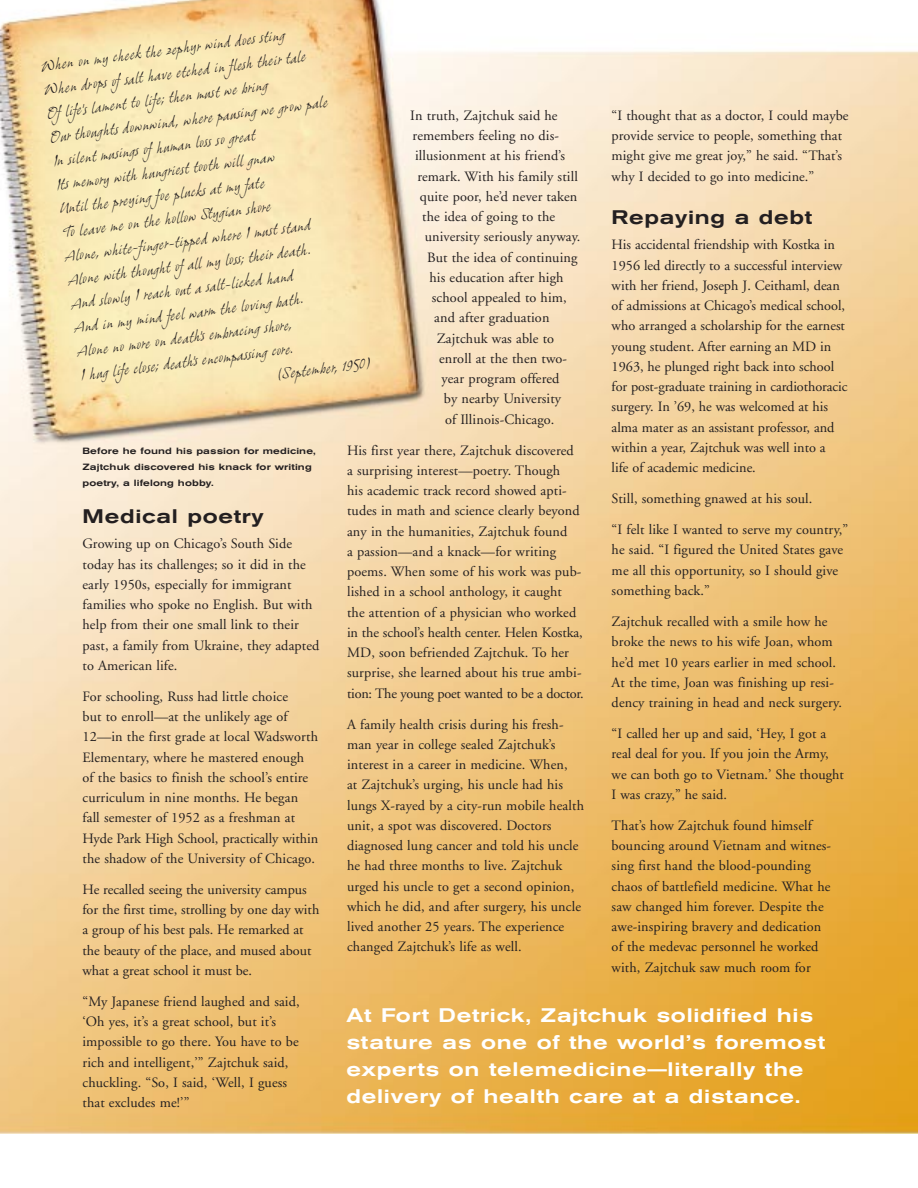
<style>
.page{position:relative;width:918px;height:1188px;background:#fff}
.page>*{position:absolute;margin:0;border:0;box-sizing:border-box;transform-origin:0 0}
.t1{font:500 expanded 19.5px/27px "Akzidenz Grotesk BE";letter-spacing:.035em;color:#fff}
.t2{font:500 expanded 19.5px "Akzidenz Grotesk BE";letter-spacing:.04em;color:#231f20}
.t3{font:14.25px/20.2px "Adobe Garamond";letter-spacing:.01em;color:#231f20}
.t4{font:italic 14.25px "Grimshaw Hand ITC";color:#231f20}
.t5{font:500 expanded 9px/15.8px "Akzidenz Grotesk BE";letter-spacing:.015em;color:#231f20}
.s1{font-family:"Akzidenz Grotesk";font-weight:700;font-stretch:normal}
</style>
<div class="page">
<img style="left:0;top:0;width:918px;height:1134px">
<p class="t4" style="left:40px;top:59px;width:247px;rotate:-7deg">When on my cheek the zephyr wind does sting</p>
<p class="t4" style="left:43px;top:82px;width:266px;rotate:-7deg">When drops of salt have etched in flesh their tale</p>
<p class="t4" style="left:46px;top:106px;width:224px;rotate:-7deg">Of life’s lament to life; then must we bring</p>
<p class="t4" style="left:50px;top:130px;width:282px;rotate:-7deg">Our thoughts downwind, where pausing we grow pale</p>
<p class="t3" style="left:410px;top:106px;width:149px">In truth, Zajtchuk said he</p>
<p class="t3" style="left:413px;top:127px;width:148px">remembers feeling no dis-</p>
<p class="t3" style="left:415px;top:147px;width:152px">illusionment at his friend’s</p>
<p class="t3" style="left:417px;top:167px;width:162px">remark. With his family still</p>
<p class="t3" style="left:420px;top:187px;width:159px">quite poor, he’d never taken</p>
<p class="t3" style="left:422px;top:208px;width:135px">the idea of going to the</p>
<p class="t3" style="left:425px;top:228px;width:157px">university seriously anyway.</p>
<p class="t3" style="left:427px;top:248px;width:152px">But the idea of continuing</p>
<p class="t3" style="left:429px;top:268px;width:136px">his education after high</p>
<p class="t3" style="left:432px;top:289px;width:136px">school appealed to him,</p>
<p class="t3" style="left:434px;top:309px;width:117px">and after graduation</p>
<p class="t3" style="left:437px;top:329px;width:119px">Zajtchuk was able to</p>
<p class="t3" style="left:439px;top:349px;width:130px">enroll at the then two-</p>
<p class="t3" style="left:442px;top:370px;width:119px">year program offered</p>
<p class="t3" style="left:444px;top:390px;width:119px">by nearby University</p>
<p class="t3" style="left:445px;top:410px;width:111px">of Illinois-Chicago.</p>
<p class="t3" style="left:347px;top:441px;width:238px">His first year there, Zajtchuk discovered<br>a surprising interest—poetry. Though<br>his academic track record showed apti&shy;tudes in math and science clearly beyond any in the humanities, Zajtchuk found<br>a passion—and a knack—for writing poems. When some of his work was pub&shy;lished in a school anthology, it caught<br>the attention of a physician who worked in the school’s health center. Helen Kostka, MD, soon befriended Zajtchuk. To her surprise, she learned about his true ambi&shy;tion: The young poet wanted to be a doctor.</p>
<p class="t3" style="left:347px;top:715px;width:238px">A family health crisis during his fresh&shy;man year in college sealed Zajtchuk’s interest in a career in medicine. When,<br>at Zajtchuk’s urging, his uncle had his lungs X-rayed by a city-run mobile health unit, a spot was discovered. Doctors diagnosed lung cancer and told his uncle he had three months to live. Zajtchuk urged his uncle to get a second opinion, which he did, and after surgery, his uncle lived another 25 years. The experience changed Zajtchuk’s life as well.</p>
<p class="t3" style="left:612px;top:106px;width:238px">“I thought that as a doctor, I could maybe provide service to people, something that might give me great joy,” he said. “That’s why I decided to go into medicine.”</p>
<h1 class="t2" style="left:612px;top:210px;width:202px">Repaying a debt</h1>
<p class="t3" style="left:612px;top:236px;width:237px">His accidental friendship with Kostka in 1956 led directly to a successful interview with her friend, Joseph J. Ceithaml, dean of admissions at Chicago’s medical school, who arranged a scholarship for the earnest young student. After earning an MD in 1963, he plunged right back into school for post-graduate training in cardiothoracic surgery. In ’69, he was welcomed at his alma mater as an assistant professor, and within a year, Zajtchuk was well into a<br>life of academic medicine.</p>
<p class="t3" style="left:612px;top:484px;width:238px;line-height:31px">Still, something gnawed at his soul.<br>“I felt like I wanted to serve my country,”</p>
<p class="t3" style="left:612px;top:541px;width:233px">he said. “I figured the United States gave me all this opportunity, so I should give something back.”</p>
<p class="t3" style="left:612px;top:613px;width:232px">Zajtchuk recalled with a smile how he broke the news to his wife Joan, whom he’d met 10 years earlier in med school.<br>At the time, Joan was finishing up resi&shy;dency training in head and neck surgery.</p>
<p class="t3" style="left:612px;top:725px;width:234px">“I called her up and said, ‘Hey, I got a real deal for you. If you join the Army, we can both go to Vietnam.’ She thought I was crazy,” he said.</p>
<p class="t3" style="left:612px;top:817px;width:221px">That’s how Zajtchuk found himself bouncing around Vietnam and witnes&shy;sing first hand the blood-pounding chaos of battlefield medicine. What he saw changed him forever. Despite the awe-inspiring bravery and dedication of the medevac personnel he worked with, Zajtchuk saw much room for</p>
<p class="t4" style="left:53px;top:154px;width:205px;rotate:-7deg">In silent musings of human loss so great</p>
<p class="t4" style="left:56px;top:178px;width:222px;rotate:-7deg">Its memory with hungriest tooth will gnaw</p>
<p class="t4" style="left:59px;top:202px;width:209px;rotate:-7deg">Until the preying foe plucks at my fate</p>
<p class="t4" style="left:62px;top:225px;width:212px;rotate:-7deg">To leave me on the hollow Stygian shore</p>
<p class="t4" style="left:65px;top:249px;width:249px;rotate:-7deg">Alone, white-finger-tipped where I must stand</p>
<p class="t4" style="left:68px;top:273px;width:246px;rotate:-7deg">Alone with thought of all my loss; their death.</p>
<p class="t4" style="left:71px;top:297px;width:225px;rotate:-7deg">And slowly I reach out a salt-licked hand</p>
<p class="t4" style="left:74px;top:320px;width:233px;rotate:-7deg">And in my mind feel warm the loving bath.</p>
<p class="t4" style="left:77px;top:344px;width:218px;rotate:-7deg">Alone no more on death’s embracing shore,</p>
<p class="t4" style="left:80px;top:368px;width:216px;rotate:-7deg">I hug life close; death’s encompassing core.</p>
<p class="t4" style="left:275px;top:368px;width:99px;rotate:-7deg">(September, 1950)</p>
<p class="t5" style="left:83px;top:444px;width:235px">Before he found his passion for medicine,<br>Zajtchuk discovered his knack for writing poetry, a lifelong hobby.</p>
<h1 class="t2" style="left:83px;top:509px;width:183px">Medical poetry</h1>
<p class="t3" style="left:83px;top:535px;width:238px">Growing up on Chicago’s South Side today has its challenges; so it did in the early 1950s, especially for immigrant families who spoke no English. But with help from their one small link to their past, a family from Ukraine, they adapted to American life.</p>
<p class="t3" style="left:83px;top:688px;width:237px">For schooling, Russ had little choice<br>but to enroll—at the unlikely age of 12—in the first grade at local Wadsworth Elementary, where he mastered enough of the basics to finish the school’s entire curriculum in nine months. He began fall semester of 1952 as a freshman at Hyde Park High School, practically within the shadow of the University of Chicago.</p>
<p class="t3" style="left:83px;top:881px;width:238px">He recalled seeing the university campus for the first time, strolling by one day with a group of his best pals. He remarked at the beauty of the place, and mused about what a great school it must be.</p>
<p class="t3" style="left:83px;top:993px;width:219px">“My Japanese friend laughed and said, ‘Oh yes, it’s a great school, but it’s impossible to go there. You have to be rich and intelligent,’” Zajtchuk said, chuckling. “So, I said, ‘Well, I guess that excludes me!’”</p>
<h1 class="t1" style="left:346px;top:1004px;width:480px">At Fort Detrick, Zajtchuk solidified his stature as one of the world’s foremost experts on telemedicine<span class="s1">—</span>literally the delivery of health care at a distance.</h1>
</div>
